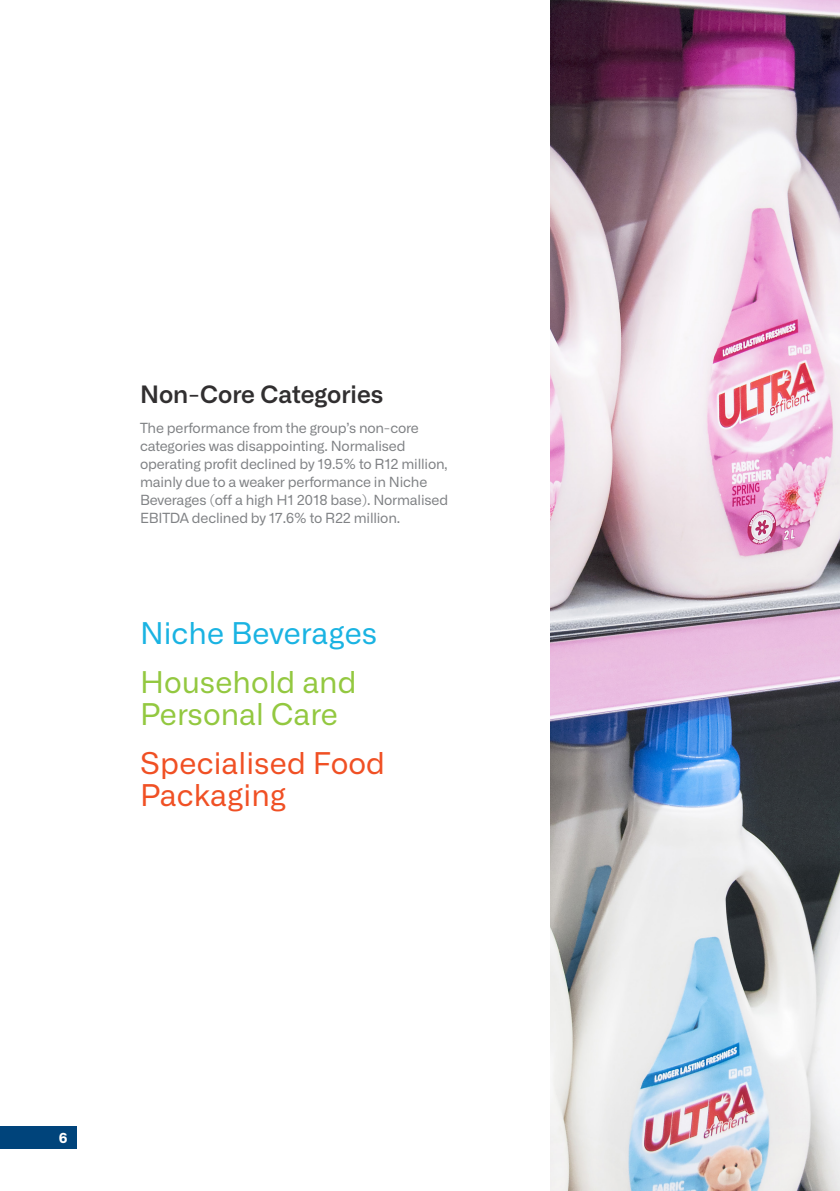
<style>
.page{position:relative;width:840px;height:1191px;background:#fff}
.page>*{position:absolute;margin:0;border:0;box-sizing:border-box;transform-origin:0 0}
.t1{font:30px/32px "Alliance No.1";color:#93c840}
.t2{font:30px/32px "Alliance No.1";color:#f05024}
.t3{font:30px "Alliance No.1";color:#1ab3e2}
.t4{font:600 24px "Alliance No.1";color:#312f30}
.t5{font:14px/18px "Alliance No.1";letter-spacing:-.015em;color:#808285}
.t6{font:700 14px "Alliance No.1";color:#fff}
</style>
<div class="page">
<img style="left:550px;top:0;width:289px;height:1191px">
<div style="left:0;top:1126px;width:76px;height:23px;background:#00447b"></div>
<h2 class="t4" style="left:140px;top:379px;width:245px">Non-Core Categories</h2>
<p class="t5" style="left:140px;top:418px;width:309px">The performance from the group’s non-core categories was disappointing. Normalised operating profit declined by 19.5% to R12 million, mainly due to a weaker performance in Niche Beverages (off a high H1 2018 base). Normalised EBITDA declined by 17.6% to R22 million.</p>
<h1 class="t3" style="left:140px;top:615px;width:238px">Niche Beverages</h1>
<h1 class="t1" style="left:140px;top:666px;width:218px">Household and<br>Personal Care</h1>
<h1 class="t2" style="left:140px;top:747px;width:246px">Specialised Food<br>Packaging</h1>
<p class="t6" style="left:59px;top:1128px;width:10px">6</p>
</div>
